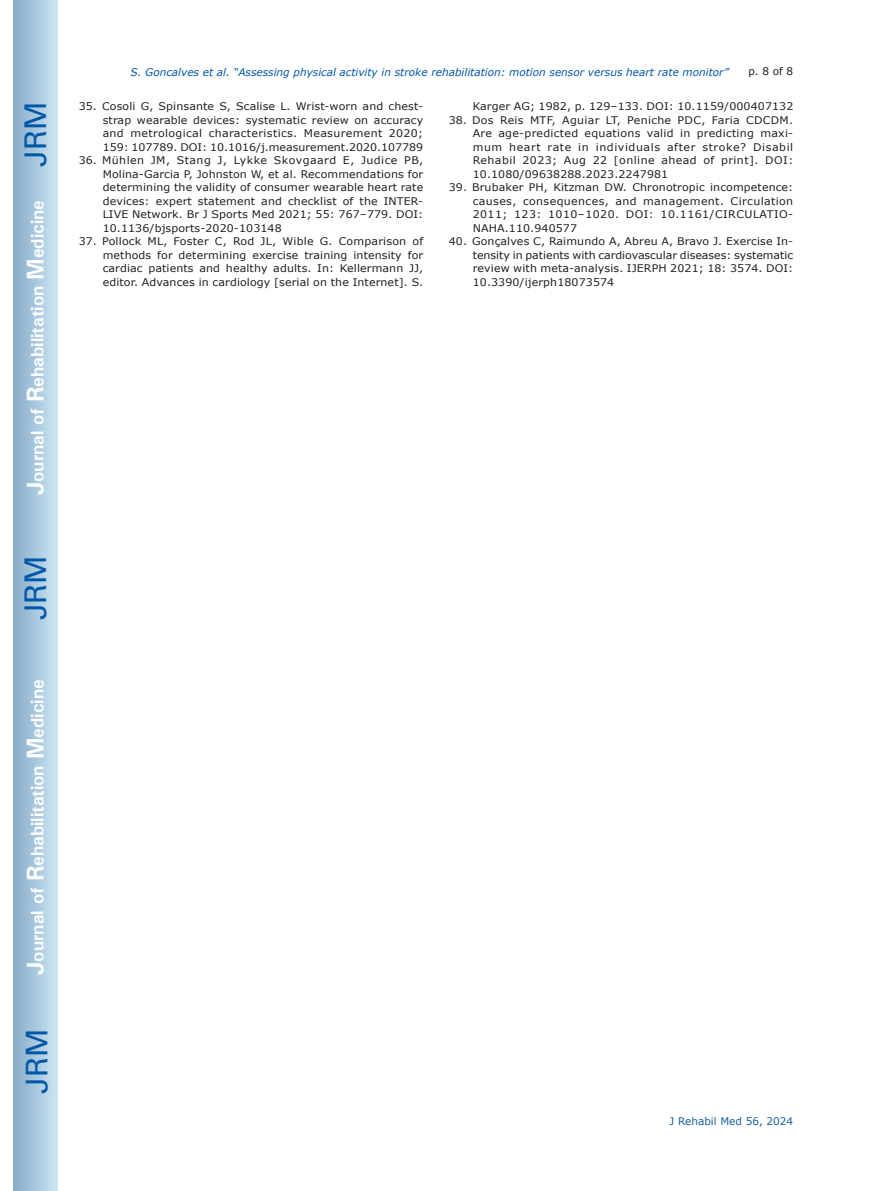
<style>
.page{position:relative;width:872px;height:1191px;background:#fff}
.page>*{position:absolute;margin:0;border:0;box-sizing:border-box;transform-origin:0 0}
.t1{font:30px "Univers";color:#0157a8}
.t2{font:700 18px "Univers";color:#fff}
.t3{font:10.5px/13.5px "Verdana";letter-spacing:.01em;color:#231f20;text-align:justify;scale:1.05 1}
.t4{font:italic 10.5px "Verdana";color:#0157a8}
.t5{font:10.5px "Verdana";color:#175d9e}
.t6{font:10.5px "Verdana";letter-spacing:.01em;color:#231f20}
.s1{font-size:24px}
</style>
<div class="page">
<div style="left:14px;top:0;width:43px;height:1191px;background:linear-gradient(to right,#88acca,#cbe5f2)"></div>
<h1 class="t1" style="left:18px;top:167px;width:67px;rotate:-90deg">JRM</h1>
<h2 class="t2" style="left:26px;top:495px;width:297px;rotate:-90deg"><span class="s1">J</span>ournal of <span class="s1">R</span>ehabilitation <span class="s1">M</span>edicine</h2>
<h1 class="t1" style="left:18px;top:620px;width:67px;rotate:-90deg">JRM</h1>
<h2 class="t2" style="left:26px;top:974px;width:297px;rotate:-90deg"><span class="s1">J</span>ournal of <span class="s1">R</span>ehabilitation <span class="s1">M</span>edicine</h2>
<h1 class="t1" style="left:19px;top:1093px;width:67px;rotate:-90deg">JRM</h1>
<p class="t4" style="left:131px;top:65px;width:599px">S. Goncalves et al. “Assessing physical activity in stroke rehabilitation: motion sensor versus heart rate monitor”</p>
<p class="t6" style="left:748px;top:64px;width:46px">p. 8 of 8</p>
<p class="t3" style="left:103px;top:100px;width:307px;text-indent:-24px">35. Cosoli G, Spinsante S, Scalise L. Wrist-worn and chest&shy;strap wearable devices: systematic review on accuracy and metrological characteristics. Measurement 2020; 159: 107789. DOI: 10.1016/j.measurement.2020.107789</p>
<p class="t3" style="left:103px;top:154px;width:307px;text-indent:-24px">36. Mühlen JM, Stang J, Lykke Skovgaard E, Judice PB, Molina-Garcia P, Johnston W, et al. Recommendations for determining the validity of consumer wearable heart rate devices: expert statement and checklist of the INTER-LIVE Network. Br J Sports Med 2021; 55: 767–779. DOI:<br>10.1136/bjsports-2020-103148</p>
<p class="t3" style="left:103px;top:235px;width:307px;text-indent:-24px">37. Pollock ML, Foster C, Rod JL, Wible G. Comparison of methods for determining exercise training intensity for cardiac patients and healthy adults. In: Kellermann JJ, editor. Advances in cardiology [serial on the Internet]. S.</p>
<p class="t3" style="left:473px;top:100px;width:307px">Karger AG; 1982, p. 129–133. DOI: 10.1159/000407132</p>
<p class="t3" style="left:473px;top:113px;width:307px;text-indent:-24px">38. Dos Reis MTF, Aguiar LT, Peniche PDC, Faria CDCDM.<br>Are age-predicted equations valid in predicting maxi&shy;mum heart rate in individuals after stroke? Disabil Rehabil 2023; Aug 22 [online ahead of print]. DOI:<br>10.1080/09638288.2023.2247981</p>
<p class="t3" style="left:473px;top:181px;width:307px;text-indent:-24px">39. Brubaker PH, Kitzman DW. Chronotropic incompetence: causes, consequences, and management. Circulation 2011; 123: 1010–1020. DOI: 10.1161/CIRCULATIO-NAHA.110.940577</p>
<p class="t3" style="left:473px;top:235px;width:307px;text-indent:-24px">40. Gonçalves C, Raimundo A, Abreu A, Bravo J. Exercise In&shy;tensity in patients with cardiovascular diseases: systematic review with meta-analysis. IJERPH 2021; 18: 3574. DOI:<br>10.3390/ijerph18073574</p>
<p class="t5" style="left:669px;top:1114px;width:125px">J Rehabil Med 56, 2024</p>
</div>
